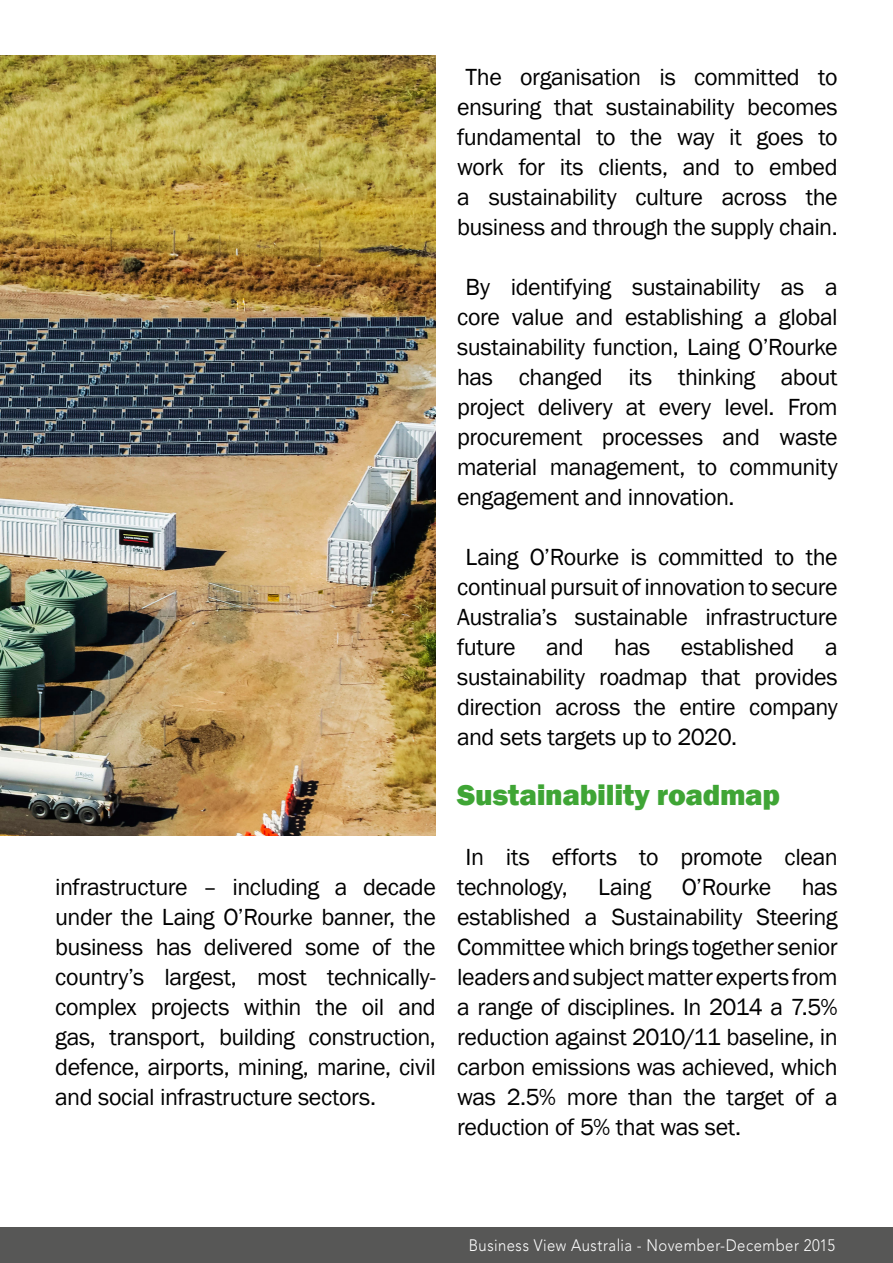
<style>
.page{position:relative;width:893px;height:1263px;background:#fff}
.page>*{position:absolute;margin:0;border:0;box-sizing:border-box;transform-origin:0 0}
.t1{font:800 30px "Franklin Gothic";letter-spacing:-.01em;color:#3fa535}
.t2{font:24px/30px "Franklin Gothic";letter-spacing:-.02em;color:#000;text-align:justify}
.t3{font:300 16.5px "Avenir LT Std";letter-spacing:.035em;color:#fff;scale:.9 1}
</style>
<div class="page">
<div style="left:0;top:1228px;width:893px;height:35px;background:#575756"></div>
<img style="left:0;top:55px;width:436px;height:780px">
<hr style="left:0;top:72px;width:1px;height:223px;background:#000;opacity:.75">
<p class="t2" style="left:55px;top:873px;width:382px">infrastructure – including a decade under the Laing O’Rourke banner, the business has delivered some of the country’s largest, most technically&shy;complex projects within the oil and gas, transport, building construction, defence, airports, mining, marine, civil and social infrastructure sectors.</p>
<p class="t2" style="left:457px;top:63px;width:382px;text-align:center">The organisation is committed to ensuring that sustainability becomes fundamental to the way it goes to work for its clients, and to embed a sustainability culture across the business and through the supply chain.</p>
<p class="t2" style="left:457px;top:273px;width:382px;text-indent:8px">By identifying sustainability as a core value and establishing a global sustainability function, Laing O’Rourke has changed its thinking about project delivery at every level. From procurement processes and waste material management, to community engagement and innovation.</p>
<p class="t2" style="left:457px;top:543px;width:382px;text-indent:8px">Laing O’Rourke is committed to the continual pursuit of innovation to secure Australia’s sustainable infrastructure future</p>
<p class="t2" style="left:546px;top:633px;width:39px">and</p>
<p class="t2" style="left:614px;top:633px;width:37px">has</p>
<p class="t2" style="left:681px;top:633px;width:115px">established</p>
<p class="t2" style="left:457px;top:633px;width:382px;text-indent:368px">a sustainability roadmap that provides direction across the entire company and sets targets up to 2020.</p>
<p class="t1" style="left:457px;top:776px;width:325px">Sustainability roadmap</p>
<p class="t2" style="left:457px;top:843px;width:382px;text-indent:8px">In its efforts to promote clean technology,</p>
<p class="t2" style="left:598px;top:873px;width:54px">Laing</p>
<p class="t2" style="left:682px;top:873px;width:91px">O’Rourke</p>
<p class="t2" style="left:457px;top:873px;width:382px;text-indent:345px">has established a Sustainability Steering Committee which brings together senior leaders and subject matter experts from a range of disciplines. In 2014 a 7.5% reduction against 2010/11 baseline, in carbon emissions was achieved, which was 2.5% more than the target of a reduction of 5% that was set.</p>
<p class="t3" style="left:469px;top:1235px;width:408px">Business View Australia - November-December 2015</p>
</div>
